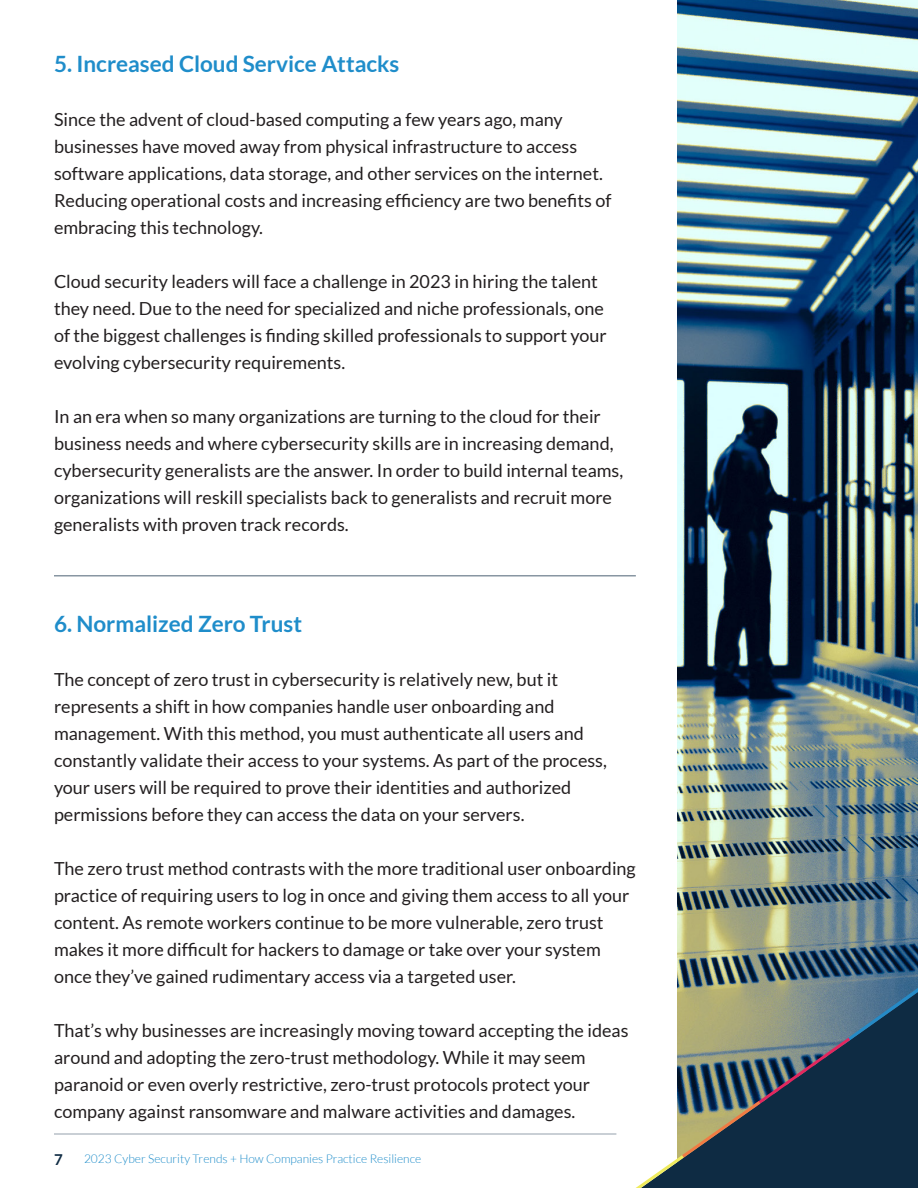
<style>
.page{position:relative;width:918px;height:1188px;background:#fff}
.page>*{position:absolute;margin:0;border:0;box-sizing:border-box;transform-origin:0 0}
.Subtitle{font:700 22.5px "Lato";color:#1f8dca}
.Text{font:18px/27px "Lato";color:#231f20}
.t1{font:700 15px "Lato";color:#102c44}
.t2{font:300 12px "Lato";color:#1f8dca}
</style>
<div class="page">
<img style="left:678px;top:0;width:240px;height:978px">
<hr style="left:54px;top:575px;width:582px;height:2px;background:#102c44">
<svg style="left:616px;top:978px;width:302px;height:210px"></svg>
<hr style="left:54px;top:1133px;width:562px;height:2px;background:#102c44">
<p class="Subtitle" style="left:54px;top:51px;width:347px">5. Increased Cloud Service Attacks</p>
<p class="Text" style="left:54px;top:106px;width:559px">Since the advent of cloud-based computing a few years ago, many businesses have moved away from physical infrastructure to access software applications, data storage, and other services on the internet.<br>Reducing operational costs and increasing efficiency are two benefits of embracing this technology.</p>
<p class="Text" style="left:54px;top:268px;width:554px">Cloud security leaders will face a challenge in 2023 in hiring the talent they need. Due to the need for specialized and niche professionals, one of the biggest challenges is finding skilled professionals to support your evolving cybersecurity requirements.</p>
<p class="Text" style="left:54px;top:403px;width:571px">In an era when so many organizations are turning to the cloud for their business needs and where cybersecurity skills are in increasing demand, cybersecurity generalists are the answer. In order to build internal teams, organizations will reskill specialists back to generalists and recruit more generalists with proven track records.</p>
<p class="Subtitle" style="left:54px;top:611px;width:250px">6. Normalized Zero Trust</p>
<p class="Text" style="left:54px;top:666px;width:554px">The concept of zero trust in cybersecurity is relatively new, but it represents a shift in how companies handle user onboarding and management. With this method, you must authenticate all users and constantly validate their access to your systems. As part of the process, your users will be required to prove their identities and authorized permissions before they can access the data on your servers.</p>
<p class="Text" style="left:54px;top:855px;width:583px">The zero trust method contrasts with the more traditional user onboarding practice of requiring users to log in once and giving them access to all your content. As remote workers continue to be more vulnerable, zero trust makes it more difficult for hackers to damage or take over your system once they’ve gained rudimentary access via a targeted user.</p>
<p class="Text" style="left:54px;top:1017px;width:576px">That’s why businesses are increasingly moving toward accepting the ideas around and adopting the zero-trust methodology. While it may seem paranoid or even overly restrictive, zero-trust protocols protect your company against ransomware and malware activities and damages.</p>
<p class="t1" style="left:54px;top:1151px;width:10px">7</p>
<p class="t2" style="left:84px;top:1153px;width:339px">2023 Cyber Security Trends + How Companies Practice Resilience</p>
</div>
